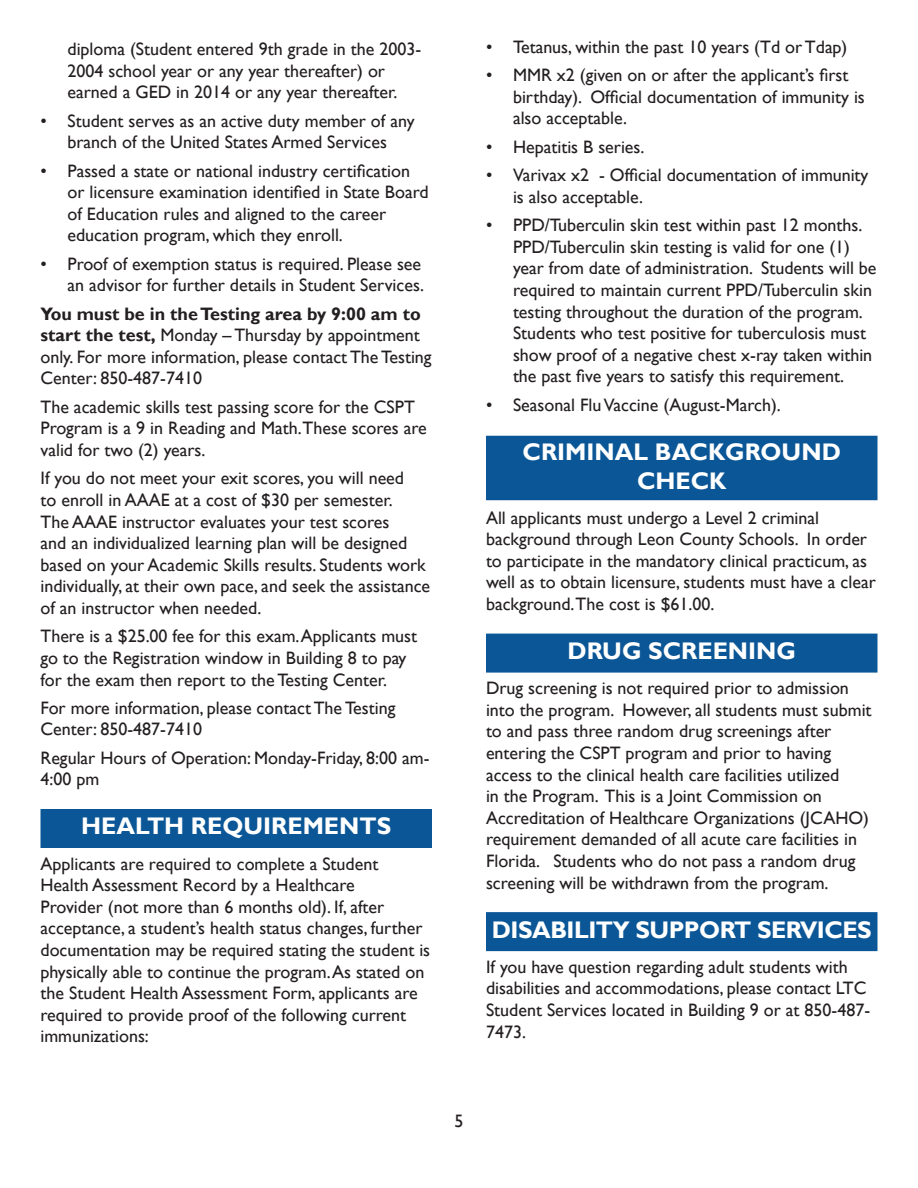
<style>
.page{position:relative;width:918px;height:1188px;background:#fff}
.page>*{position:absolute;margin:0;border:0;box-sizing:border-box;transform-origin:0 0}
.header_2_lines{font:700 24px/28.8px "Gill Sans";color:#fff;text-align:center}
.header_2_lines-2{font:700 24px "Gill Sans";letter-spacing:-.02em;color:#fff}
.Paragraph_Style_1{font:18px/21.6px "Gill Sans";color:#231f20}
.s1{font-weight:700}
</style>
<div class="page">
<div style="left:40px;top:809px;width:392px;height:39px;background:#0b5696"></div>
<div style="left:486px;top:436px;width:392px;height:64px;background:#0b5696"></div>
<div style="left:486px;top:634px;width:392px;height:39px;background:#0b5696"></div>
<div style="left:486px;top:912px;width:392px;height:39px;background:#0b5696"></div>
<p class="Paragraph_Style_1" style="left:68px;top:39px;width:355px">diploma (Student entered 9th grade in the 2003-<br>2004 school year or any year thereafter) or earned a GED in 2014 or any year thereafter.</p>
<p class="Paragraph_Style_1" style="left:40px;top:110px;width:376px;text-align:center">• Student serves as an active duty member of any branch of the United States Armed Services</p>
<p class="Paragraph_Style_1" style="left:68px;top:160px;width:363px;text-indent:-27px">• Passed a state or national industry certification or licensure examination identified in State Board of Education rules and aligned to the career education program, which they enroll.</p>
<p class="Paragraph_Style_1" style="left:40px;top:253px;width:385px;text-align:right">• Proof of exemption status is required. Please see an advisor for further details in Student Services.</p>
<p class="Paragraph_Style_1" style="left:40px;top:303px;width:393px"><span class="s1">You must be in the Testing area by 9:00 am to start the test,</span> Monday – Thursday by appointment only. For more information, please contact The Testing Center: 850-487-7410</p>
<p class="Paragraph_Style_1" style="left:40px;top:396px;width:388px">The academic skills test passing score for the CSPT<br>Program is a 9 in Reading and Math.These scores are valid for two (2) years.</p>
<p class="Paragraph_Style_1" style="left:40px;top:468px;width:391px">If you do not meet your exit scores, you will need<br>to enroll in AAAE at a cost of $30 per semester.<br>The AAAE instructor evaluates your test scores<br>and an individualized learning plan will be designed based on your Academic Skills results. Students work individually, at their own pace, and seek the assistance of an instructor when needed.</p>
<p class="Paragraph_Style_1" style="left:40px;top:626px;width:378px">There is a $25.00 fee for this exam. Applicants must go to the Registration window in Building 8 to pay for the exam then report to the Testing Center.</p>
<p class="Paragraph_Style_1" style="left:40px;top:697px;width:356px">For more information, please contact The Testing<br>Center: 850-487-7410</p>
<p class="Paragraph_Style_1" style="left:40px;top:747px;width:391px">Regular Hours of Operation: Monday-Friday, 8:00 am-<br>4:00 pm</p>
<p class="header_2_lines" style="left:81px;top:813px;width:311px">HEALTH REQUIREMENTS</p>
<p class="Paragraph_Style_1" style="left:40px;top:853px;width:391px">Applicants are required to complete a Student Health Assessment Record by a Healthcare<br>Provider (not more than 6 months old). If, after acceptance, a student’s health status changes, further documentation may be required stating the student is physically able to continue the program. As stated on the Student Health Assessment Form, applicants are required to provide proof of the following current immunizations:</p>
<p class="Paragraph_Style_1" style="left:486px;top:36px;width:363px">• Tetanus, within the past 10 years (Td or Tdap)</p>
<p class="Paragraph_Style_1" style="left:513px;top:65px;width:353px;text-indent:-27px">• MMR x2 (given on or after the applicant’s first birthday). Official documentation of immunity is also acceptable.</p>
<p class="Paragraph_Style_1" style="left:486px;top:136px;width:160px">• Hepatitis B series.</p>
<p class="Paragraph_Style_1" style="left:513px;top:165px;width:357px;text-indent:-27px">• Varivax x2 - Official documentation of immunity is also acceptable.</p>
<p class="Paragraph_Style_1" style="left:513px;top:215px;width:365px;text-indent:-27px">• PPD/Tuberculin skin test within past 12 months.<br>PPD/Tuberculin skin testing is valid for one (1) year from date of administration. Students will be required to maintain current PPD/Tuberculin skin testing throughout the duration of the program.<br>Students who test positive for tuberculosis must show proof of a negative chest x-ray taken within the past five years to satisfy this requirement.</p>
<p class="Paragraph_Style_1" style="left:486px;top:394px;width:296px">• Seasonal Flu Vaccine (August-March).</p>
<p class="header_2_lines" style="left:523px;top:438px;width:320px">CRIMINAL BACKGROUND<br>CHECK</p>
<p class="Paragraph_Style_1" style="left:486px;top:507px;width:391px">All applicants must undergo a Level 2 criminal background through Leon County Schools. In order to participate in the mandatory clinical practicum, as well as to obtain licensure, students must have a clear background.The cost is $61.00.</p>
<p class="header_2_lines" style="left:568px;top:637px;width:230px">DRUG SCREENING</p>
<p class="Paragraph_Style_1" style="left:486px;top:678px;width:387px">Drug screening is not required prior to admission into the program. However, all students must submit to and pass three random drug screenings after entering the CSPT program and prior to having access to the clinical health care facilities utilized<br>in the Program. This is a Joint Commission on Accreditation of Healthcare Organizations (JCAHO) requirement demanded of all acute care facilities in Florida. Students who do not pass a random drug screening will be withdrawn from the program.</p>
<p class="header_2_lines-2" style="left:492px;top:915px;width:381px">DISABILITY SUPPORT SERVICES</p>
<p class="Paragraph_Style_1" style="left:486px;top:956px;width:386px">If you have question regarding adult students with disabilities and accommodations, please contact LTC Student Services located in Building 9 or at 850-487- 7473.</p>
<p class="Paragraph_Style_1" style="left:454px;top:1110px;width:10px">5</p>
</div>
